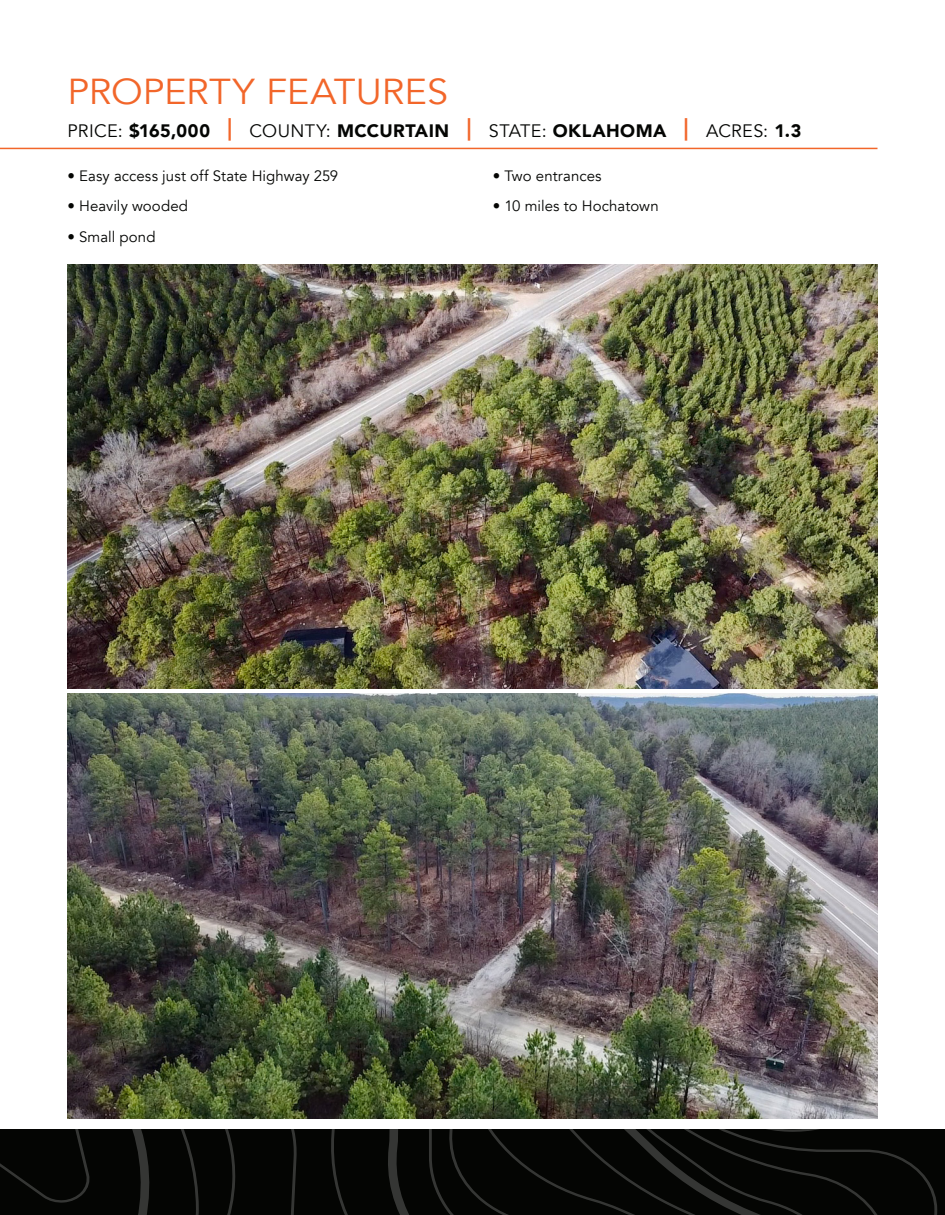
<style>
.page{position:relative;width:945px;height:1215px;background:#fff}
.page>*{position:absolute;margin:0;border:0;box-sizing:border-box;transform-origin:0 0}
.t1{font:36px "Avenir";color:#f2662a;scale:1.05 1}
.t2{font:900 18px "Avenir";letter-spacing:.025em;color:#040503}
.t3{font:15px "Avenir";letter-spacing:.005em;color:#040503}
.s1{font-weight:400}
.s2{font-size:22.5px;color:#f2662a}
</style>
<div class="page">
<img style="left:68px;top:694px;width:810px;height:424px">
<hr style="left:0;top:148px;width:878px;height:1px;background:#f2662a">
<svg style="left:0;top:1129px;width:945px;height:86px;background:#080907"></svg>
<img style="left:68px;top:264px;width:810px;height:425px">
<p class="t1" style="left:68px;top:70px;width:364px">PROPERTY FEATURES</p>
<p class="t2" style="left:68px;top:115px;width:735px"><span class="s1">PRICE:</span> $165,000 <span class="s2">|</span> <span class="s1">COUNTY:</span> MCCURTAIN <span class="s2">|</span> <span class="s1">STATE:</span> OKLAHOMA <span class="s2">|</span> <span class="s1">ACRES:</span> 1.3</p>
<p class="t3" style="left:68px;top:166px;width:272px">• Easy access just off State Highway 259</p>
<p class="t3" style="left:68px;top:197px;width:122px">• Heavily wooded</p>
<p class="t3" style="left:68px;top:228px;width:90px">• Small pond</p>
<p class="t3" style="left:493px;top:166px;width:110px">• Two entrances</p>
<p class="t3" style="left:493px;top:197px;width:167px">• 10 miles to Hochatown</p>
</div>
